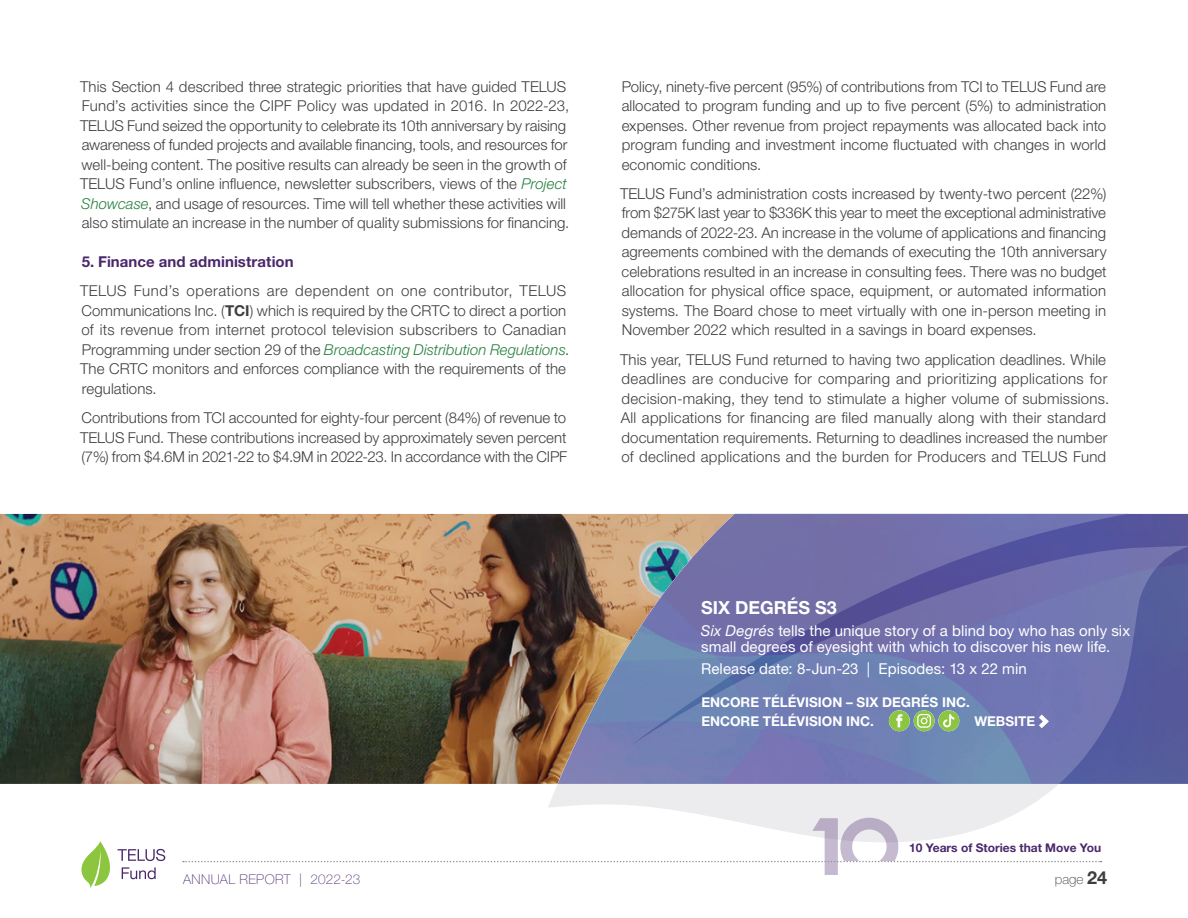
<style>
.page{position:relative;width:1188px;height:918px;background:#fff}
.page>*{position:absolute;margin:0;border:0;box-sizing:border-box;transform-origin:0 0}
.ProjectBanner_Caption_Head{font:700 18px "Helvetica Neue LT Std";color:#fff}
.Body{font:300 15px/19.5px "Helvetica Neue LT Std";letter-spacing:.005em;color:#3e3e3f}
.ProjectBanner_Caption{font:15px/16.5px "Helvetica Neue LT Std";letter-spacing:.005em;color:#fff}
.ProjectBanner_ReleaseDate{font:15px "Helvetica Neue LT Std";letter-spacing:.005em;color:#fff}
.Subhead_Level_1{font:700 15px "Helvetica Neue LT Std";letter-spacing:.005em;color:#4a276b}
.ProjectBanner_Production_Co{font:700 13.5px/19.5px "Helvetica Neue LT Std";color:#fff}
.t1{font:100 13.5px "Helvetica Neue LT Std";letter-spacing:.03em;color:#573775}
.t2{font:100 13.5px "Helvetica Neue LT Std";color:#3e3e3f}
.t3{font:700 12px "Helvetica Neue LT Std";color:#4a276b}
.s1{font-style:italic;color:#26803e}
.s2{font-weight:700}
.s3{font-style:italic}
.s4{font-weight:700;font-size:18px}
</style>
<div class="page">
<img style="left:0;top:514px;width:548px;height:270px">
<svg style="left:548px;top:784px;width:510px;height:34px;fill:#ececee"></svg>
<svg style="left:548px;top:514px;width:640px;height:270px;background:#7173a1"></svg>
<div style="left:889px;top:710px;width:21px;height:21px;background:#8bc63e;border-radius:50%"></div>
<svg style="left:896px;top:714px;width:6px;height:13px"></svg>
<svg style="left:914px;top:710px;width:21px;height:21px"></svg>
<svg style="left:917px;top:714px;width:14px;height:14px"></svg>
<div style="left:938px;top:710px;width:21px;height:21px;background:#8bc63e;border-radius:50%"></div>
<svg style="left:943px;top:714px;width:11px;height:13px"></svg>
<svg style="left:1039px;top:715px;width:10px;height:13px"></svg>
<svg style="left:183px;top:818px;width:919px;height:57px"></svg>
<svg style="left:81px;top:841px;width:84px;height:47px"></svg>
<p class="Body" style="left:80px;top:76px;width:491px">This Section 4 described three strategic priorities that have guided TELUS Fund’s activities since the CIPF Policy was updated in 2016. In 2022-23, TELUS Fund seized the opportunity to celebrate its 10th anniversary by raising awareness of funded projects and available financing, tools, and resources for well-being content. The positive results can already be seen in the growth of TELUS Fund’s online influence, newsletter subscribers, views of the <span class="s1">Project Showcase</span>, and usage of resources. Time will tell whether these activities will also stimulate an increase in the number of quality submissions for financing.</p>
<p class="Subhead_Level_1" style="left:82px;top:253px;width:214px">5. Finance and administration</p>
<p class="Body" style="left:80px;top:281px;width:491px">TELUS Fund’s operations are dependent on one contributor, TELUS Communications Inc. (<span class="s2">TCI</span>) which is required by the CRTC to direct a portion of its revenue from internet protocol television subscribers to Canadian Programming under section 29 of the <span class="s1">Broadcasting Distribution Regulations</span>.<br>The CRTC monitors and enforces compliance with the requirements of the regulations.</p>
<p class="Body" style="left:80px;top:408px;width:489px;text-align:justify">Contributions from TCI accounted for eighty-four percent (84%) of revenue to TELUS Fund. These contributions increased by approximately seven percent (7%) from $4.6M in 2021-22 to $4.9M in 2022-23. In accordance with the CIPF</p>
<p class="Body" style="left:622px;top:76px;width:486px;text-align:justify">Policy, ninety-five percent (95%) of contributions from TCI to TELUS Fund are allocated to program funding and up to five percent (5%) to administration expenses. Other revenue from project repayments was allocated back into program funding and investment income fluctuated with changes in world economic conditions.</p>
<p class="Body" style="left:620px;top:184px;width:488px;text-align:justify">TELUS Fund’s administration costs increased by twenty-two percent (22%) from $275K last year to $336K this year to meet the exceptional administrative demands of 2022-23. An increase in the volume of applications and financing agreements combined with the demands of executing the 10th anniversary celebrations resulted in an increase in consulting fees. There was no budget allocation for physical office space, equipment, or automated information systems. The Board chose to meet virtually with one in-person meeting in November 2022 which resulted in a savings in board expenses.</p>
<p class="Body" style="left:620px;top:349px;width:491px">This year, TELUS Fund returned to having two application deadlines. While deadlines are conducive for comparing and prioritizing applications for decision-making, they tend to stimulate a higher volume of submissions.<br>All applications for financing are filed manually along with their standard documentation requirements. Returning to deadlines increased the number of declined applications and the burden for Producers and TELUS Fund</p>
<p class="ProjectBanner_Caption_Head" style="left:701px;top:596px;width:137px">SIX DEGRÉS S3</p>
<p class="ProjectBanner_Caption" style="left:701px;top:622px;width:431px"><span class="s3">Six Degrés</span> tells the unique story of a blind boy who has only six small degrees of eyesight with which to discover his new life.</p>
<p class="ProjectBanner_ReleaseDate" style="left:701px;top:660px;width:327px">Release date: 8-Jun-23 | Episodes: 13 x 22 min</p>
<p class="ProjectBanner_Production_Co" style="left:701px;top:692px;width:270px">ENCORE TÉLÉVISION – SIX DEGRÉS INC.<br>ENCORE TÉLÉVISION INC.</p>
<p class="ProjectBanner_Production_Co" style="left:974px;top:711px;width:62px">WEBSITE</p>
<p class="t3" style="left:909px;top:840px;width:194px">10 Years of Stories that Move You</p>
<p class="t1" style="left:183px;top:871px;width:179px">ANNUAL REPORT | 2022-23</p>
<p class="t2" style="left:1055px;top:871px;width:54px">page <span class="s4">24</span></p>
</div>
